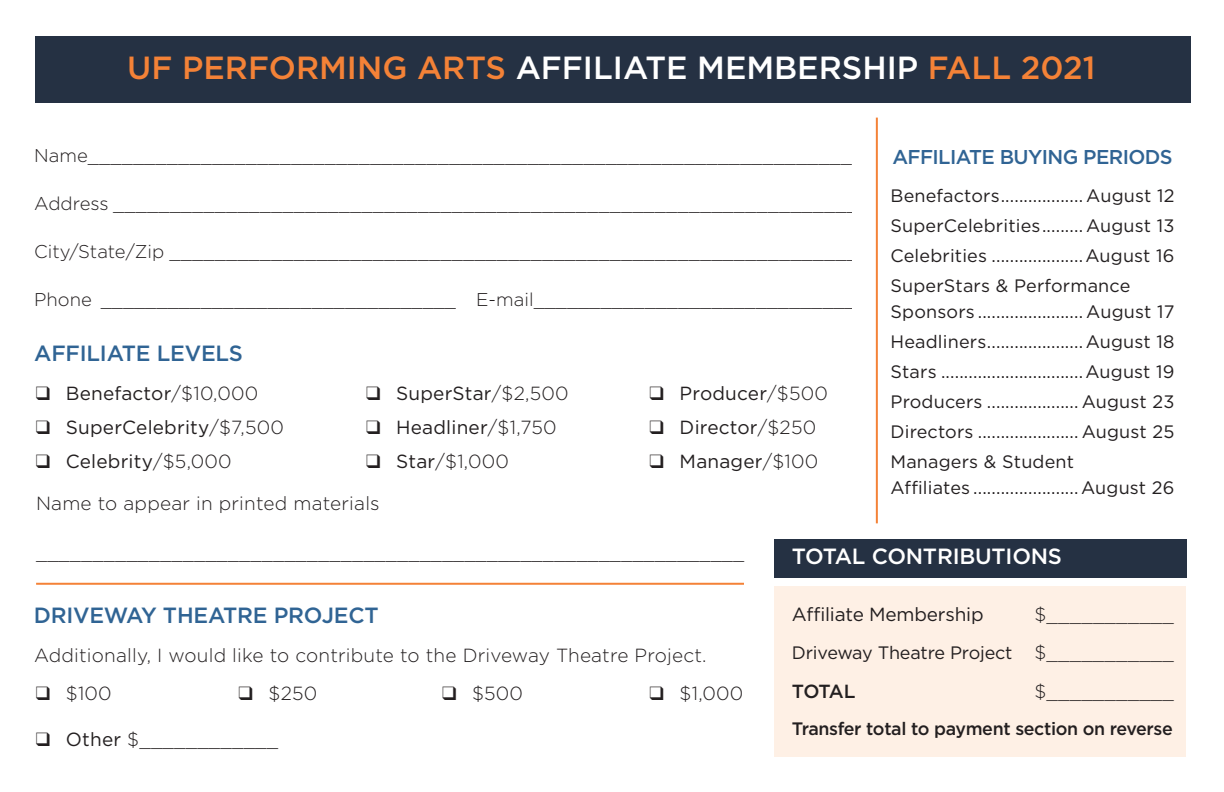
<style>
.page{position:relative;width:1224px;height:792px;background:#fff}
.page>*{position:absolute;margin:0;border:0;box-sizing:border-box;transform-origin:0 0}
.t1{font:500 32px "Gotham";color:#f48237}
.t2{font:500 22px "Gotham";letter-spacing:-.01em;color:#306494}
.t3{font:500 22px "Gotham";letter-spacing:-.01em;color:#fff}
.t4{font:500 20px "Gotham";letter-spacing:-.03em;color:#306494}
.levels_1920{font:19px "Gotham";letter-spacing:.01em;color:#231f20}
.levels_1718{font:300 19px "Gotham HTF";letter-spacing:.01em;color:#231f20}
.levels_1920-2{font:300 19px "Gotham HTF";letter-spacing:.01em;color:#231f20}
.levels_1718-2{font:19px "Gotham";letter-spacing:-.01em;color:#231f20}
.levels_1718-3{font:500 19px "Gotham";letter-spacing:-.05em;color:#231f20}
.rules_1718{font:300 18.4px "Gotham HTF";color:#231f20}
.rules_1718_tab{font:300 18.4px "Gotham HTF";color:#231f20}
.buying_period_1819{font:18px "Gotham HTF";letter-spacing:.01em;color:#231f20}
.levels_1718-4{font:500 18px "Gotham";letter-spacing:-.02em;color:#231f20}
.levels_1718-5{font:18px "Gotham";letter-spacing:-.01em;color:#231f20}
.s1{color:#fff}
.s2{font-family:"Gotham HTF";font-weight:300}
.s3{font-family:"Gotham HTF"}
.s4{font-family:"Gotham";font-weight:400}
.s5{font-family:"Gotham HTF";font-weight:300;font-size:19px}
</style>
<div class="page">
<div style="left:774px;top:539px;width:413px;height:39px;background:#253143"></div>
<div style="left:774px;top:586px;width:412px;height:171px;background:#fef0e5"></div>
<div style="left:35px;top:36px;width:1155px;height:66px;background:#253143"></div>
<hr style="left:36px;top:583px;width:708px;height:2px;background:#f48237">
<hr style="left:876px;top:118px;width:2px;height:405px;background:#f48237">
<p class="t1" style="left:127px;top:47px;width:970px">UF PERFORMING ARTS <span class="s1">AFFILIATE MEMBERSHIP</span> FALL 2021</p>
<p class="rules_1718" style="left:34px;top:146px;width:842px">Name______________________________________________________________________</p>
<p class="rules_1718" style="left:34px;top:194px;width:836px">Address ___________________________________________________________________</p>
<p class="rules_1718" style="left:34px;top:242px;width:836px">City/State/Zip ______________________________________________________________</p>
<p class="rules_1718_tab" style="left:34px;top:290px;width:845px">Phone ________________________________ E-mail_______________________________</p>
<p class="t2" style="left:34px;top:339px;width:210px">AFFILIATE LEVELS</p>
<p class="levels_1920" style="left:36px;top:382px;width:224px">❑ Benefactor<span class="s2">/$10,000</span></p>
<p class="levels_1920" style="left:36px;top:416px;width:250px">❑ SuperCelebrity<span class="s2">/$7,500</span></p>
<p class="levels_1920" style="left:36px;top:450px;width:197px">❑ Celebrity<span class="s2">/$5,000</span></p>
<p class="levels_1920" style="left:650px;top:381px;width:180px">❑ Producer<span class="s2">/$500</span></p>
<p class="levels_1920" style="left:650px;top:415px;width:168px">❑ Directo<span class="s3">r</span><span class="s2">/$250</span></p>
<p class="levels_1920" style="left:650px;top:449px;width:170px">❑ Manager<span class="s2">/$100</span></p>
<p class="levels_1920" style="left:366px;top:382px;width:204px">❑ SuperStar<span class="s2">/$2,500</span></p>
<p class="levels_1920" style="left:366px;top:416px;width:192px">❑ Headliner<span class="s2">/$1,750</span></p>
<p class="levels_1920-2" style="left:366px;top:451px;width:144px">❑ <span class="s4">Star</span>/$1,000</p>
<p class="levels_1920-2" style="left:36px;top:493px;width:345px">Name to appear in printed materials</p>
<p class="t4" style="left:892px;top:144px;width:282px">AFFILIATE BUYING PERIODS</p>
<p class="buying_period_1819" style="left:891px;top:185px;width:286px">Benefactors.................. August 12</p>
<p class="buying_period_1819" style="left:891px;top:215px;width:286px">SuperCelebrities......... August 13</p>
<p class="buying_period_1819" style="left:891px;top:245px;width:286px">Celebrities ....................August 16</p>
<p class="buying_period_1819" style="left:891px;top:275px;width:241px">SuperStars &amp; Performance</p>
<p class="buying_period_1819" style="left:891px;top:301px;width:286px">Sponsors ....................... August 17</p>
<p class="buying_period_1819" style="left:891px;top:331px;width:286px">Headliners.....................August 18</p>
<p class="buying_period_1819" style="left:891px;top:361px;width:286px">Stars ...............................August 19</p>
<p class="buying_period_1819" style="left:891px;top:391px;width:286px">Producers .................... August 23</p>
<p class="buying_period_1819" style="left:891px;top:421px;width:286px">Directors ...................... August 25</p>
<p class="buying_period_1819" style="left:891px;top:451px;width:185px">Managers &amp; Student</p>
<p class="buying_period_1819" style="left:891px;top:477px;width:286px">Affiliates .......................August 26</p>
<p class="rules_1718" style="left:36px;top:543px;width:710px">_______________________________________________________________</p>
<p class="t2" style="left:34px;top:601px;width:346px">DRIVEWAY THEATRE PROJECT</p>
<p class="levels_1718" style="left:34px;top:645px;width:674px">Additionally, I would like to contribute to the Driveway Theatre Project.</p>
<p class="levels_1920-2" style="left:36px;top:683px;width:77px">❑ $100</p>
<p class="levels_1920-2" style="left:238px;top:683px;width:80px">❑ $250</p>
<p class="levels_1920-2" style="left:442px;top:683px;width:83px">❑ $500</p>
<p class="levels_1920-2" style="left:650px;top:683px;width:95px">❑ $1,000</p>
<p class="levels_1920-2" style="left:36px;top:729px;width:244px">❑ <span class="s4">Other</span> $____________</p>
<p class="t3" style="left:792px;top:542px;width:272px">TOTAL CONTRIBUTIONS</p>
<p class="levels_1718-2" style="left:792px;top:602px;width:193px">Affiliate Membership</p>
<p class="levels_1718" style="left:1034px;top:604px;width:141px">$___________</p>
<p class="levels_1718-5" style="left:792px;top:641px;width:384px">Driveway Theatre Project <span class="s5">$___________</span></p>
<p class="levels_1718-3" style="left:792px;top:678px;width:65px">TOTAL</p>
<p class="levels_1718" style="left:1034px;top:681px;width:141px">$___________</p>
<p class="levels_1718-4" style="left:792px;top:717px;width:383px">Transfer total to payment section on reverse</p>
</div>
